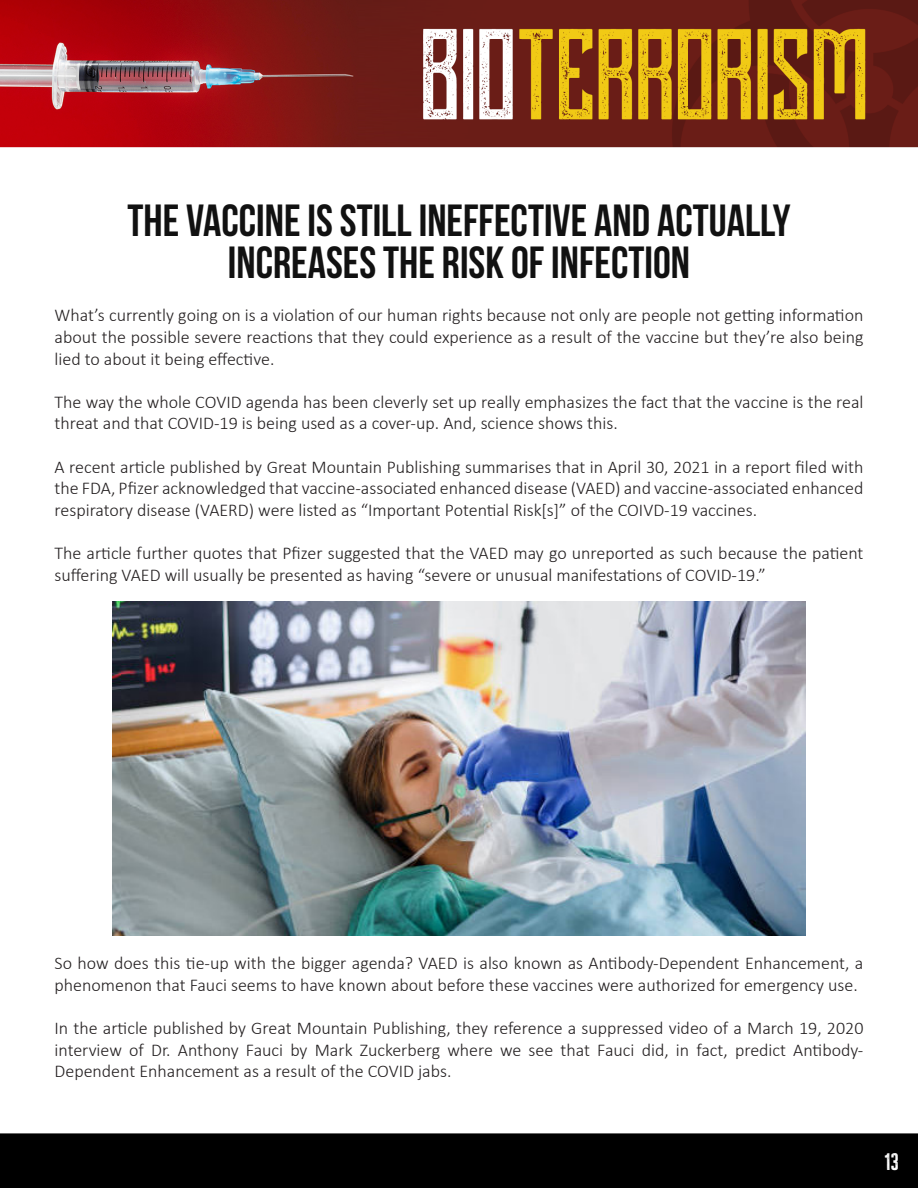
<style>
.page{position:relative;width:918px;height:1188px;background:#fff}
.page>*{position:absolute;margin:0;border:0;box-sizing:border-box;transform-origin:0 0}
.t1{font:700 45px/42px "Bebas Neue";color:#111;text-align:center}
.t2{font:19.5px "Cheddar Gothic Rough";color:#fff}
.t3{font:300 18px/21.6px "Calibri";color:#231f20;text-align:justify}
</style>
<div class="page">
<img style="left:0;top:0;width:918px;height:1188px">
<img style="left:112px;top:601px;width:694px;height:335px">
<p class="t1" style="left:127px;top:199px;width:665px">THE VACCINE IS STILL INEFFECTIVE AND ACTUALLY<br>INCREASES THE RISK OF INFECTION</p>
<p class="t3" style="left:55px;top:305px;width:810px">What’s currently going on is a violation of our human rights because not only are people not getting information about the possible severe reactions that they could experience as a result of the vaccine but they’re also being lied to about it being effective.</p>
<p class="t3" style="left:55px;top:391px;width:810px">The way the whole COVID agenda has been cleverly set up really emphasizes the fact that the vaccine is the real threat and that COVID-19 is being used as a cover-up. And, science shows this.</p>
<p class="t3" style="left:55px;top:456px;width:810px">A recent article published by Great Mountain Publishing summarises that in April 30, 2021 in a report filed with the FDA, Pfizer acknowledged that vaccine-associated enhanced disease (VAED) and vaccine-associated enhanced respiratory disease (VAERD) were listed as “Important Potential Risk[s]” of the COIVD-19 vaccines.</p>
<p class="t3" style="left:55px;top:542px;width:810px">The article further quotes that Pfizer suggested that the VAED may go unreported as such because the patient suffering VAED will usually be presented as having “severe or unusual manifestations of COVID-19.”</p>
<p class="t3" style="left:55px;top:953px;width:810px">So how does this tie-up with the bigger agenda? VAED is also known as Antibody-Dependent Enhancement, a phenomenon that Fauci seems to have known about before these vaccines were authorized for emergency use.</p>
<p class="t3" style="left:55px;top:1017px;width:810px">In the article published by Great Mountain Publishing, they reference a suppressed video of a March 19, 2020 interview of Dr. Anthony Fauci by Mark Zuckerberg where we see that Fauci did, in fact, predict Antibody-Dependent Enhancement as a result of the COVID jabs.</p>
<p class="t2" style="left:885px;top:1149px;width:15px">13</p>
</div>
